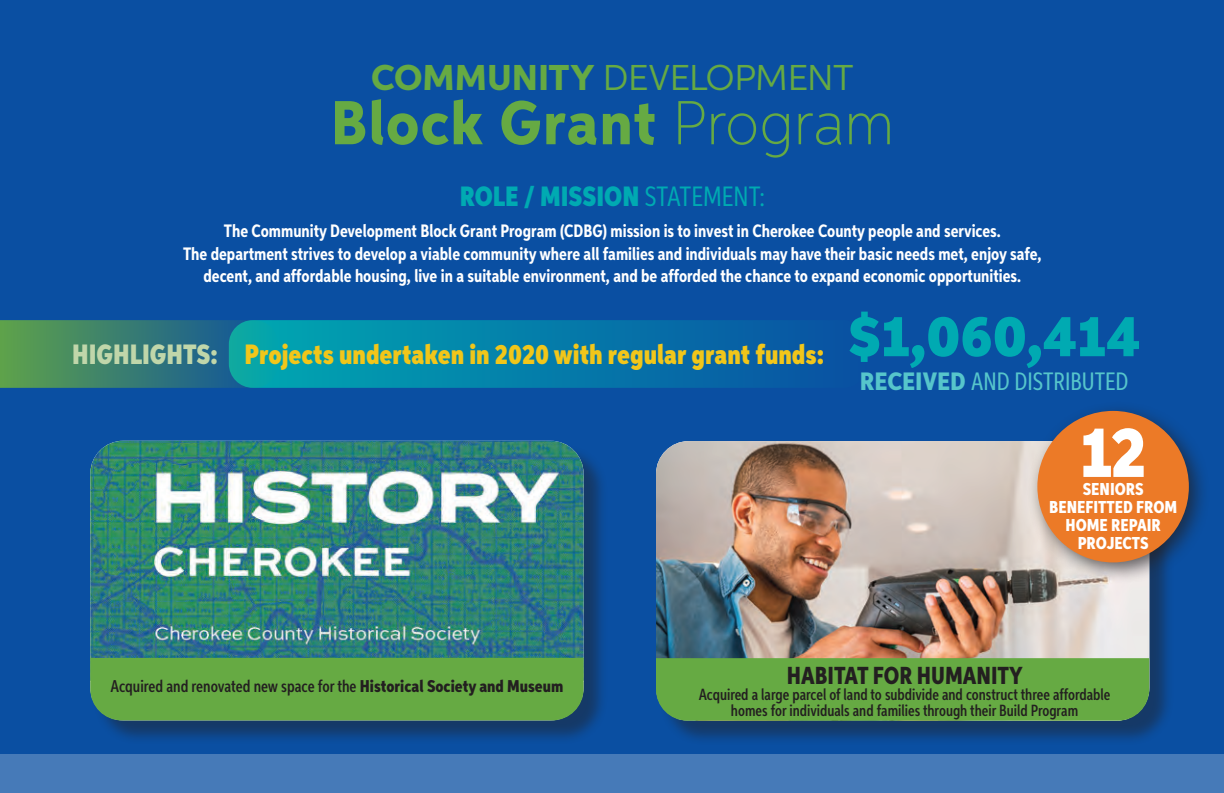
<style>
.page{position:relative;width:1224px;height:793px;background:#0a4fa2}
.page>*{position:absolute;margin:0;border:0;box-sizing:border-box;transform-origin:0 0}
.Acumin_Regular_10{font:900 71.2px "Aspira X Nar";color:#fff}
.t1{font:800 62px "Aspira Nar";letter-spacing:.02em;color:#66aa43}
.t2{font:900 57.6px "Aspira X Nar";color:#00aab2;scale:1.11 1}
.t3{font:36px "Aspira";letter-spacing:-.015em;color:#66aa43}
.t4{font:900 28px "Aspira XX Nar";color:#f1c61a}
.t5{font:900 28px "Aspira XX Nar";color:#00aab2}
.t6{font:25.2px "Aspira XXX Nar";color:#56c5cb;scale:1.11 1}
.t7{font:800 24.6px "Aspira XX Nar";color:#231f20}
.t8{font:700 18px/22px "Aspira XX Nar";color:#fff;text-align:center}
.t9{font:500 17.2px "Aspira XXX Nar";color:#231f20;scale:1.11 1}
.t10{font:800 17.2px/18px "Aspira XXX Nar";color:#fff;text-align:center;scale:1.11 1}
.t11{font:500 16.2px/16px "Aspira XXX Nar";color:#231f20;text-align:center;scale:1.11 1}
.s1{font-weight:800}
.s2{font-weight:100}
.s3{font-weight:400}
.s4{color:#c0d6aa}
.s5{font-family:"Aspira XX Nar";font-weight:800}
</style>
<div class="page">
<div style="left:229px;top:320px;width:638px;height:68px;background:linear-gradient(to right,#00aab1,#094fa2);border-radius:24px"></div>
<svg style="left:0;top:320px;width:278px;height:68px;background:#328577"></svg>
<div style="left:0;top:753px;width:1224px;height:40px;background:#467ab8"></div>
<div style="left:93px;top:444px;width:516px;height:301px;background:#231f20;opacity:.45"></div>
<img style="left:90px;top:441px;width:493px;height:217px">
<div style="left:90px;top:658px;width:493px;height:62px;background:#66aa43"></div>
<div style="left:659px;top:444px;width:515px;height:301px;background:#231f20;opacity:.45"></div>
<img style="left:656px;top:441px;width:493px;height:217px">
<div style="left:656px;top:658px;width:493px;height:62px;background:#66aa43"></div>
<div style="left:1027px;top:400px;width:183px;height:184px;background:#231f20;opacity:.69"></div>
<div style="left:1037px;top:411px;width:152px;height:151px;background:#ec7a27;border-radius:50%"></div>
<p class="t3" style="left:371px;top:56px;width:484px"><span class="s1">COMMUNITY</span> DEVELOPMENT</p>
<p class="t1" style="left:331px;top:85px;width:565px">Block Grant <span class="s2">Program</span></p>
<p class="t5" style="left:460px;top:179px;width:307px">ROLE / MISSION <span class="s3">STATEMENT:</span></p>
<p class="t8" style="left:183px;top:220px;width:860px">The Community Development Block Grant Program (CDBG) mission is to invest in Cherokee County people and services.<br>The department strives to develop a viable community where all families and individuals may have their basic needs met, enjoy safe, decent, and affordable housing, live in a suitable environment, and be afforded the chance to expand economic opportunities.</p>
<p class="t4" style="left:72px;top:337px;width:753px"><span class="s4">HIGHLIGHTS:</span> Projects undertaken in 2020 with regular grant funds:</p>
<p class="t2" style="left:848px;top:301px;width:265px">$1,060,414</p>
<p class="t6" style="left:860px;top:366px;width:243px"><span class="s5">RECEIVED</span> AND DISTRIBUTED</p>
<p class="Acumin_Regular_10" style="left:1080px;top:408px;width:68px">12</p>
<p class="t10" style="left:1049px;top:480px;width:117px">SENIORS<br>BENEFITTED FROM<br>HOME REPAIR<br>PROJECTS</p>
<p class="t9" style="left:110px;top:675px;width:409px">Acquired and renovated new space for the <span class="s1">Historical Society and Museum</span></p>
<p class="t7" style="left:787px;top:660px;width:237px">HABITAT FOR HUMANITY</p>
<p class="t11" style="left:699px;top:686px;width:372px">Acquired a large parcel of land to subdivide and construct three affordable homes for individuals and families through their Build Program</p>
</div>
